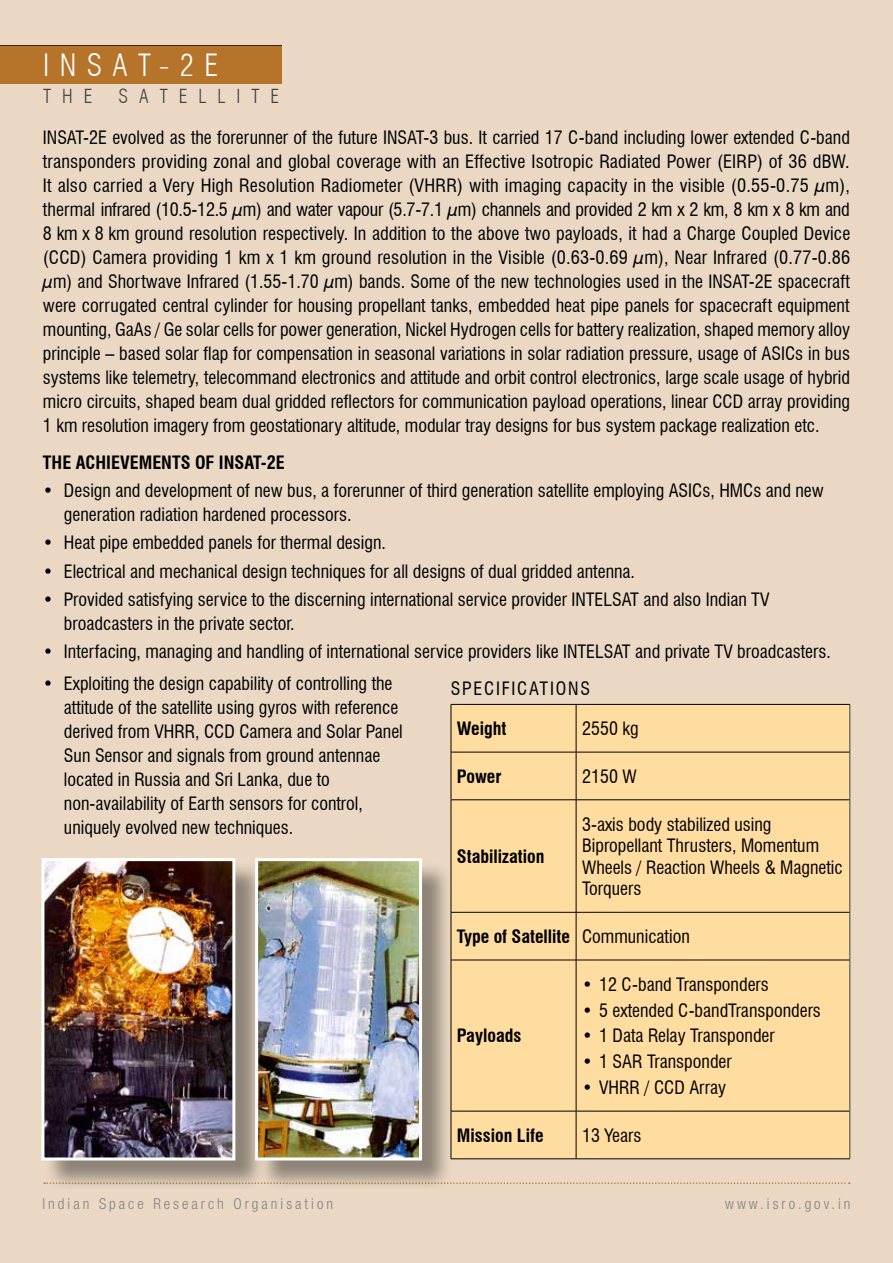
<style>
.page{position:relative;width:893px;height:1263px;background:#ead8c4}
.page>*{position:absolute;margin:0;border:0;box-sizing:border-box;transform-origin:0 0}
.t1{font:300 condensed 30px "Swiss 721 BT";letter-spacing:.35em;color:#fff}
.t2{font:300 condensed 18.9px "Swiss 721 BT";letter-spacing:.58em;color:#414042}
.t3{font:condensed 18px/24px "Swiss 721 BT";color:#000}
.t4{font:700 condensed 18px "Swiss 721 BT";color:#000}
.t5{font:300 condensed 15px "Helvetica Neue LT Std";letter-spacing:.2em;color:#808285}
.s1{font-weight:400}
</style>
<div class="page">
<svg style="left:453px;top:1182px;width:397px;height:2px"></svg>
<div style="left:0;top:45px;width:283px;height:41px;background:#b6742a"></div>
<div style="left:44px;top:861px;width:223px;height:331px;background:#000;opacity:.4"></div>
<img style="left:45px;top:862px;width:186px;height:294px">
<div style="left:41px;top:858px;width:194px;height:302px;border:3px solid #fff"></div>
<div style="left:451px;top:704px;width:399px;height:455px;background:#ffdda1"></div>
<hr style="left:451px;top:704px;width:125px;height:1px;background:#000">
<hr style="left:451px;top:705px;width:1px;height:47px;background:#000">
<hr style="left:576px;top:704px;width:274px;height:1px;background:#000">
<hr style="left:576px;top:705px;width:1px;height:47px;background:#000">
<hr style="left:451px;top:752px;width:125px;height:1px;background:#000">
<hr style="left:451px;top:752px;width:1px;height:48px;background:#000">
<hr style="left:576px;top:752px;width:274px;height:1px;background:#000">
<hr style="left:576px;top:752px;width:1px;height:48px;background:#000">
<hr style="left:451px;top:799px;width:125px;height:1px;background:#000">
<hr style="left:451px;top:800px;width:1px;height:112px;background:#000">
<hr style="left:576px;top:799px;width:274px;height:1px;background:#000">
<hr style="left:576px;top:800px;width:1px;height:112px;background:#000">
<hr style="left:451px;top:912px;width:125px;height:1px;background:#000">
<hr style="left:576px;top:912px;width:274px;height:1px;background:#000">
<hr style="left:576px;top:912px;width:1px;height:48px;background:#000">
<hr style="left:451px;top:960px;width:125px;height:1px;background:#000">
<hr style="left:576px;top:960px;width:274px;height:1px;background:#000">
<hr style="left:576px;top:960px;width:1px;height:151px;background:#000">
<hr style="left:451px;top:1111px;width:125px;height:1px;background:#000">
<hr style="left:576px;top:1111px;width:274px;height:1px;background:#000">
<hr style="left:576px;top:1111px;width:1px;height:47px;background:#000">
<hr style="left:451px;top:1158px;width:125px;height:1px;background:#000">
<hr style="left:576px;top:1158px;width:274px;height:1px;background:#000">
<hr style="left:850px;top:705px;width:1px;height:47px;background:#414042">
<hr style="left:850px;top:752px;width:1px;height:48px;background:#414042">
<hr style="left:850px;top:800px;width:1px;height:112px;background:#414042">
<hr style="left:850px;top:912px;width:1px;height:48px;background:#414042">
<hr style="left:850px;top:960px;width:1px;height:151px;background:#414042">
<hr style="left:850px;top:1111px;width:1px;height:47px;background:#414042">
<div style="left:258px;top:861px;width:195px;height:331px;background:#000;opacity:.4"></div>
<img style="left:259px;top:862px;width:159px;height:294px">
<div style="left:255px;top:858px;width:167px;height:302px;border:3px solid #fff"></div>
<h1 class="t1" style="left:43px;top:47px;width:176px">INSAT-2E</h1>
<p class="t2" style="left:43px;top:85px;width:51px">THE</p>
<p class="t2" style="left:119px;top:85px;width:162px">SATELLITE</p>
<p class="t3" style="left:43px;top:126px;width:809px;text-align:justify">INSAT-2E evolved as the forerunner of the future INSAT-3 bus. It carried 17 C-band including lower extended C-band transponders providing zonal and global coverage with an Effective Isotropic Radiated Power (EIRP) of 36 dBW.<br>It also carried a Very High Resolution Radiometer (VHRR) with imaging capacity in the visible (0.55-0.75 μm), thermal infrared (10.5-12.5 μm) and water vapour (5.7-7.1 μm) channels and provided 2 km x 2 km, 8 km x 8 km and 8 km x 8 km ground resolution respectively. In addition to the above two payloads, it had a Charge Coupled Device (CCD) Camera providing 1 km x 1 km ground resolution in the Visible (0.63-0.69 μm), Near Infrared (0.77-0.86 μm) and Shortwave Infrared (1.55-1.70 μm) bands. Some of the new technologies used in the INSAT-2E spacecraft were corrugated central cylinder for housing propellant tanks, embedded heat pipe panels for spacecraft equipment mounting, GaAs / Ge solar cells for power generation, Nickel Hydrogen cells for battery realization, shaped memory alloy principle – based solar flap for compensation in seasonal variations in solar radiation pressure, usage of ASICs in bus systems like telemetry, telecommand electronics and attitude and orbit control electronics, large scale usage of hybrid micro circuits, shaped beam dual gridded reflectors for communication payload operations, linear CCD array providing 1 km resolution imagery from geostationary altitude, modular tray designs for bus system package realization etc.</p>
<p class="t4" style="left:43px;top:452px;width:243px">THE ACHIEVEMENTS OF INSAT-2E</p>
<p class="t3" style="left:64px;top:479px;width:761px;text-indent:-21px">• Design and development of new bus, a forerunner of third generation satellite employing ASICs, HMCs and new generation radiation hardened processors.</p>
<p class="t3" style="left:43px;top:531px;width:345px">• Heat pipe embedded panels for thermal design.</p>
<p class="t3" style="left:43px;top:559px;width:594px">• Electrical and mechanical design techniques for all designs of dual gridded antenna.</p>
<p class="t3" style="left:64px;top:587px;width:707px;text-indent:-21px">• Provided satisfying service to the discerning international service provider INTELSAT and also Indian TV broadcasters in the private sector.</p>
<p class="t3" style="left:43px;top:640px;width:789px">• Interfacing, managing and handling of international service providers like INTELSAT and private TV broadcasters.</p>
<p class="t3" style="left:64px;top:671px;width:340px;text-indent:-21px">• Exploiting the design capability of controlling the attitude of the satellite using gyros with reference derived from VHRR, CCD Camera and Solar Panel Sun Sensor and signals from ground antennae located in Russia and Sri Lanka, due to non-availability of Earth sensors for control, uniquely evolved new techniques.</p>
<p class="t3" style="left:451px;top:676px;width:23px">Specifications</p>
<p class="t4" style="left:457px;top:718px;width:51px">Weight</p>
<p class="t3" style="left:582px;top:716px;width:58px">2550 kg</p>
<p class="t4" style="left:457px;top:765px;width:46px">Power</p>
<p class="t3" style="left:582px;top:764px;width:56px">2150 W</p>
<p class="t3" style="left:582px;top:813px;width:262px;line-height:21.6px">3-axis body stabilized using<br>Bipropellant Thrusters, Momentum<br>Wheels / Reaction Wheels &amp; Magnetic<br>Torquers</p>
<p class="t4" style="left:457px;top:926px;width:234px">Type of Satellite <span class="s1">Communication</span></p>
<p class="t4" style="left:457px;top:845px;width:89px">Stabilization</p>
<p class="t4" style="left:457px;top:1025px;width:66px">Payloads</p>
<p class="t3" style="left:582px;top:972px;width:188px">• 12 C-band Transponders</p>
<p class="t3" style="left:582px;top:998px;width:240px">• 5 extended C-bandTransponders</p>
<p class="t3" style="left:582px;top:1024px;width:194px">• 1 Data Relay Transponder</p>
<p class="t3" style="left:582px;top:1050px;width:151px">• 1 SAR Transponder</p>
<p class="t3" style="left:582px;top:1075px;width:146px">• VHRR / CCD Array</p>
<p class="t4" style="left:457px;top:1124px;width:88px">Mission Life</p>
<p class="t3" style="left:582px;top:1123px;width:61px">13 Years</p>
<p class="t5" style="left:43px;top:1195px;width:292px">Indian Space Research Organisation</p>
<p class="t5" style="left:725px;top:1195px;width:127px">www.isro.gov.in</p>
</div>
